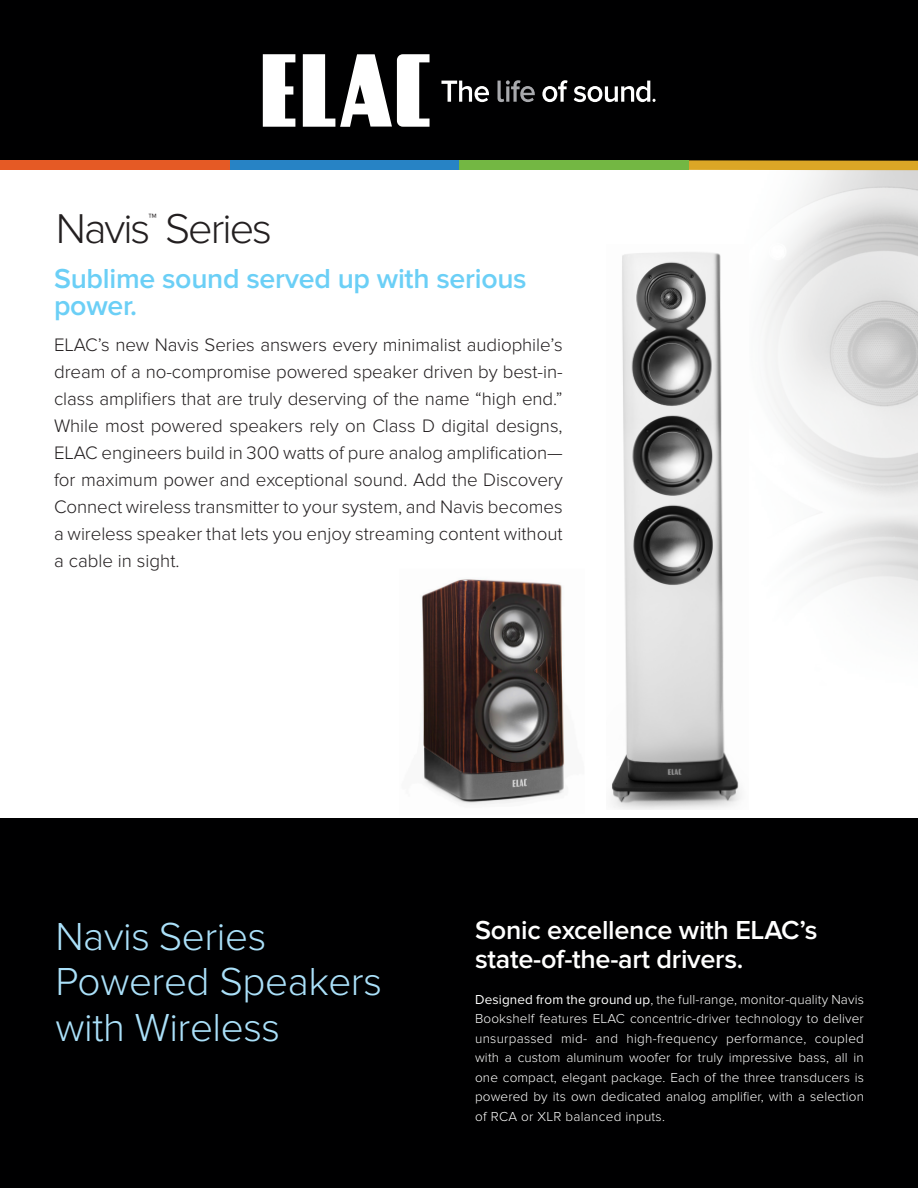
<style>
.page{position:relative;width:918px;height:1188px;background:#fff}
.page>*{position:absolute;margin:0;border:0;box-sizing:border-box;transform-origin:0 0}
.t1{font:300 43.2px "Proxima Nova";letter-spacing:-.045em;color:#231f20}
.t2{font:300 40.5px/45.3px "Proxima Nova";letter-spacing:-.01em;color:#aae0f9}
.t3{font:600 28.5px/27px "Proxima Nova";letter-spacing:-.01em;color:#6bcff6}
.t4{font:600 27px/28.5px "Proxima Nova";letter-spacing:-.01em;color:#fff}
.t5{font:300 18.75px/27px "Proxima Nova";color:#231f20;text-align:justify}
.t6{font:300 18.3px "Proxima Nova";color:#231f20}
.t7{font:300 13.5px/19.5px "Proxima Nova";letter-spacing:.01em;color:#fff;text-align:justify}
.s1{font-weight:400}
</style>
<div class="page">
<img style="left:765px;top:170px;width:153px;height:448px">
<div style="left:0;top:818px;width:918px;height:370px;background:#000001"></div>
<div style="left:0;top:0;width:918px;height:162px;background:#000001"></div>
<img style="left:421px;top:579px;width:144px;height:226px">
<div style="left:689px;top:160px;width:229px;height:10px;background:#dba626"></div>
<div style="left:229px;top:160px;width:230px;height:10px;background:#2783c5"></div>
<div style="left:0;top:160px;width:229px;height:10px;background:#e55a25"></div>
<div style="left:459px;top:160px;width:230px;height:10px;background:#73b743"></div>
<svg style="left:263px;top:54px;width:167px;height:73px"></svg>
<svg style="left:542px;top:80px;width:114px;height:22px"></svg>
<svg style="left:498px;top:80px;width:37px;height:22px"></svg>
<svg style="left:441px;top:81px;width:48px;height:21px"></svg>
<img style="left:611px;top:252px;width:130px;height:558px">
<p class="t1" style="left:56px;top:204px;width:218px">Navis Series</p>
<p class="t6" style="left:148px;top:210px;width:10px">™</p>
<p class="t3" style="left:54px;top:266px;width:474px">Sublime sound served up with serious power.</p>
<p class="t5" style="left:54px;top:331px;width:510px">ELAC’s new Navis Series answers every minimalist audiophile’s dream of a no-compromise powered speaker driven by best-in&shy;class amplifiers that are truly deserving of the name “high end.” While most powered speakers rely on Class D digital designs, ELAC engineers build in 300 watts of pure analog amplification— for maximum power and exceptional sound. Add the Discovery Connect wireless transmitter to your system, and Navis becomes a wireless speaker that lets you enjoy streaming content without a cable in sight.</p>
<p class="t2" style="left:55px;top:914px;width:212px">Navis Series</p>
<p class="t2" style="left:55px;top:960px;width:328px">Powered Speakers with Wireless</p>
<p class="t4" style="left:475px;top:917px;width:344px">Sonic excellence with ELAC’s state-of-the-art drivers.</p>
<p class="t7" style="left:475px;top:990px;width:390px"><span class="s1">Designed from the ground up</span>, the full-range, monitor-quality Navis Bookshelf features ELAC concentric-driver technology to deliver unsurpassed mid- and high-frequency performance, coupled with a custom aluminum woofer for truly impressive bass, all in one compact, elegant package. Each of the three transducers is powered by its own dedicated analog amplifier, with a selection of RCA or XLR balanced inputs.</p>
</div>
